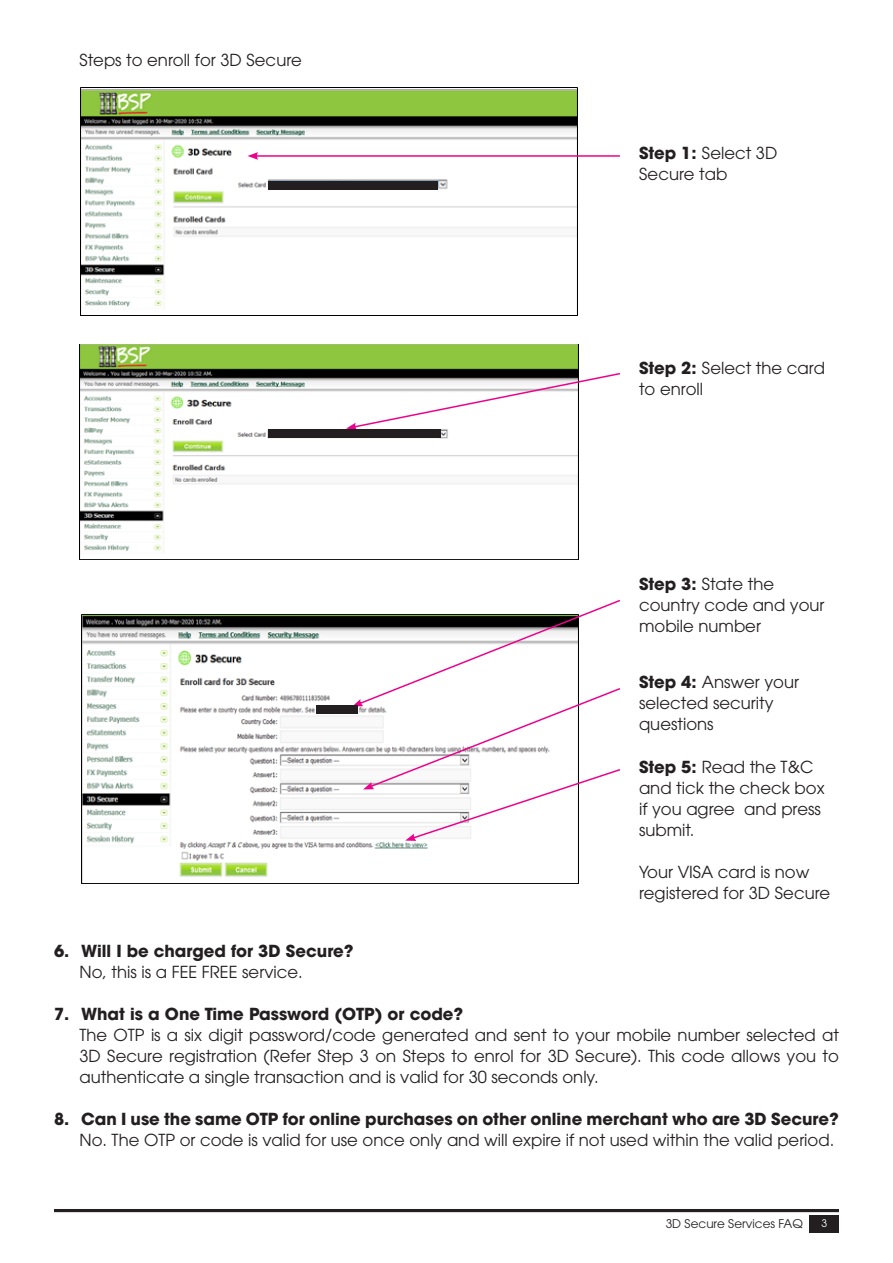
<style>
.page{position:relative;width:893px;height:1263px;background:#fff}
.page>*{position:absolute;margin:0;border:0;box-sizing:border-box;transform-origin:0 0}
.t1{font:16.5px/21px "ITC Avant Garde Std";color:#231f20}
.t2{font:700 16.5px "ITC Avant Garde Std";color:#231f20}
.t3{font:12px "ITC Avant Garde Std";color:#231f20}
.t4{font:10.5px "ITC Avant Garde Std";color:#fff}
.s1{font-weight:700}
</style>
<div class="page">
<img style="left:80px;top:345px;width:498px;height:214px">
<svg style="left:346px;top:372px;width:274px;height:58px"></svg>
<img style="left:82px;top:614px;width:496px;height:270px">
<svg style="left:352px;top:599px;width:269px;height:242px"></svg>
<img style="left:80px;top:88px;width:498px;height:227px">
<hr style="left:54px;top:1209px;width:785px;height:3px;background:#231f20">
<div style="left:810px;top:1215px;width:29px;height:17px;background:#231f20"></div>
<div style="left:268px;top:429px;width:173px;height:8px;background:#231f20"></div>
<div style="left:316px;top:706px;width:42px;height:8px;background:#231f20"></div>
<div style="left:268px;top:181px;width:170px;height:9px;background:#231f20"></div>
<hr style="left:256px;top:155px;width:364px;height:2px;background:#ed028c">
<svg style="left:248px;top:152px;width:10px;height:8px"></svg>
<p class="t1" style="left:80px;top:49px;width:224px">Steps to enroll for 3D Secure</p>
<p class="t1" style="left:639px;top:142px;width:140px"><span class="s1">Step 1:</span> Select 3D<br>Secure tab</p>
<p class="t1" style="left:639px;top:357px;width:187px"><span class="s1">Step 2:</span> Select the card to enroll</p>
<p class="t1" style="left:639px;top:573px;width:187px"><span class="s1">Step 3:</span> State the country code and your mobile number</p>
<p class="t1" style="left:639px;top:671px;width:162px"><span class="s1">Step 4:</span> Answer your selected security questions</p>
<p class="t1" style="left:639px;top:756px;width:187px"><span class="s1">Step 5:</span> Read the T&amp;C and tick the check box if you agree and press submit.</p>
<p class="t1" style="left:639px;top:861px;width:193px">Your VISA card is now registered for 3D Secure</p>
<p class="t2" style="left:54px;top:939px;width:301px">6. Will I be charged for 3D Secure?</p>
<p class="t1" style="left:79px;top:961px;width:225px">No, this is a FEE FREE service.</p>
<p class="t2" style="left:54px;top:1002px;width:411px">7. What is a One Time Password (OTP) or code?</p>
<p class="t1" style="left:79px;top:1024px;width:761px;text-align:justify">The OTP is a six digit password/code generated and sent to your mobile number selected at 3D Secure registration (Refer Step 3 on Steps to enrol for 3D Secure). This code allows you to authenticate a single transaction and is valid for 30 seconds only.</p>
<p class="t2" style="left:54px;top:1107px;width:786px">8. Can I use the same OTP for online purchases on other online merchant who are 3D Secure?</p>
<p class="t1" style="left:79px;top:1129px;width:756px">No. The OTP or code is valid for use once only and will expire if not used within the valid period.</p>
<p class="t3" style="left:666px;top:1216px;width:139px">3D Secure Services FAQ</p>
<p class="t4" style="left:821px;top:1216px;width:7px">3</p>
</div>
